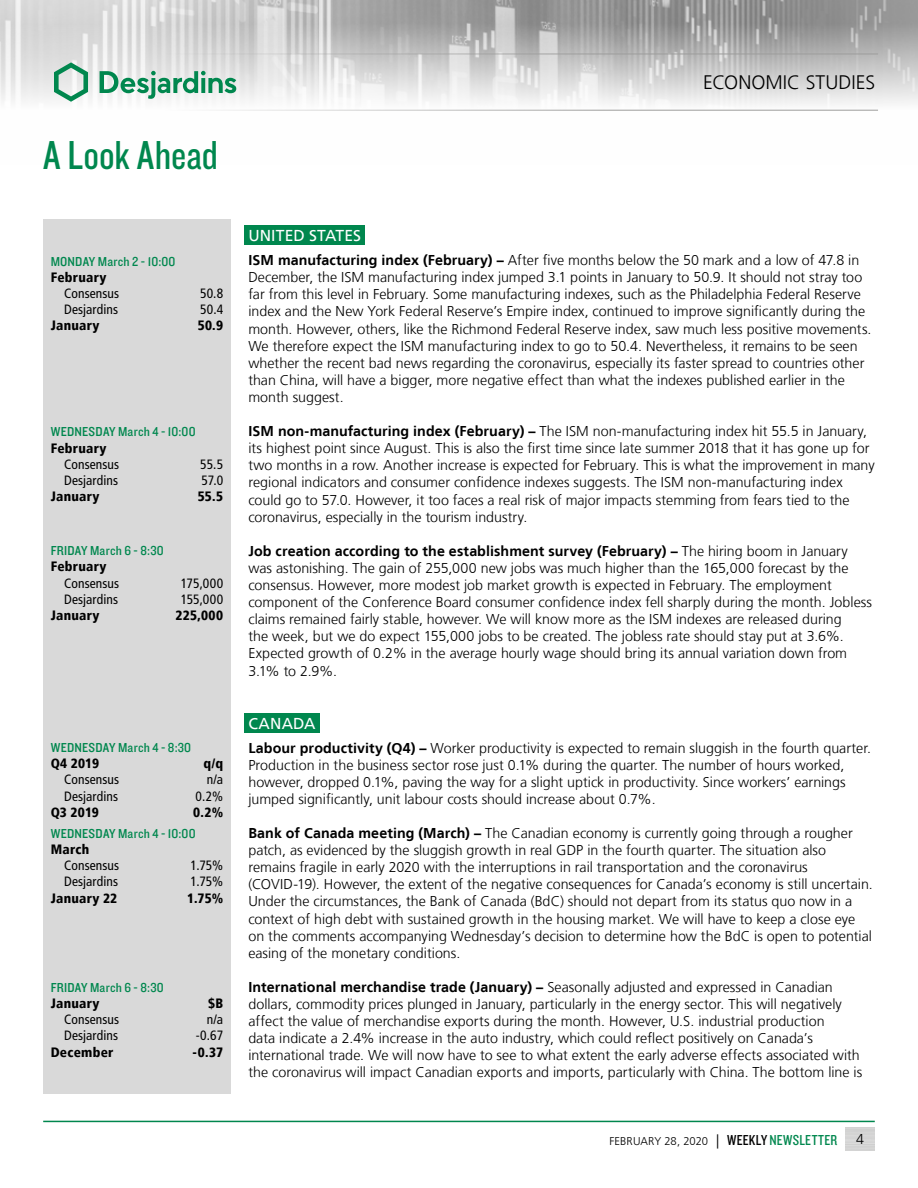
<style>
.page{position:relative;width:918px;height:1188px;background:#fff}
.page>*{position:absolute;margin:0;border:0;box-sizing:border-box;transform-origin:0 0}
.t1{font:42px "Knockout 29 Junior Ltweight";color:#00874e}
.t2{font:300 19.5px "Frutiger LT";letter-spacing:.005em;color:#000}
.t3{font:15.75px "Frutiger LT";letter-spacing:.005em;color:#fff}
.t4{font:300 14.25px/17.1px "Frutiger LT";color:#000}
.t5{font:condensed 13.5px "Frutiger LT";letter-spacing:.01em;color:#000}
.t6{font:900 condensed 13.5px "Frutiger LT";letter-spacing:.02em;color:#000}
.t7{font:13.5px "Knockout 30 Junior Welterwt";letter-spacing:.015em;color:#00874e}
.t8{font:300 11.25px "Frutiger LT";letter-spacing:-.005em;color:#000}
.s1{font-weight:700}
.s2{font-size:14.25px}
.s3{font-family:"Knockout 29 Junior Ltweight";font-weight:400;font-size:15px}
.s4{font-family:"Knockout 29 Junior Ltweight";font-weight:400;font-size:15px;color:#00874e}
</style>
<div class="page">
<img style="left:0;top:0;width:918px;height:110px">
<hr style="left:0;top:54px;width:878px;height:1px;background:#9d9d9c">
<hr style="left:0;top:110px;width:878px;height:1px;background:#9d9d9c">
<svg style="left:54px;top:62px;width:34px;height:40px"></svg>
<svg style="left:100px;top:71px;width:136px;height:28px"></svg>
<hr style="left:43px;top:1121px;width:832px;height:1px;background:#00874e">
<div style="left:43px;top:219px;width:188px;height:875px;background:#d9d9d9"></div>
<div style="left:244px;top:225px;width:121px;height:20px;background:#00874e"></div>
<div style="left:244px;top:713px;width:76px;height:20px;background:#00874e"></div>
<h1 class="t1" style="left:43px;top:128px;width:176px">A Look Ahead</h1>
<p class="t7" style="left:51px;top:252px;width:126px">MONDAY March 2 - 10:00</p>
<p class="t6" style="left:51px;top:269px;width:57px">February</p>
<p class="t5" style="left:64px;top:286px;width:57px">Consensus</p>
<p class="t5" style="left:200px;top:286px;width:25px">50.8</p>
<p class="t5" style="left:64px;top:302px;width:55px">Desjardins</p>
<p class="t5" style="left:200px;top:302px;width:25px">50.4</p>
<p class="t6" style="left:51px;top:318px;width:50px">January</p>
<p class="t6" style="left:198px;top:318px;width:27px">50.9</p>
<p class="t7" style="left:51px;top:423px;width:146px">WEDNESDAY March 4 - 10:00</p>
<p class="t6" style="left:51px;top:440px;width:57px">February</p>
<p class="t5" style="left:64px;top:456px;width:57px">Consensus</p>
<p class="t5" style="left:200px;top:456px;width:24px">55.5</p>
<p class="t5" style="left:64px;top:472px;width:55px">Desjardins</p>
<p class="t5" style="left:201px;top:472px;width:23px">57.0</p>
<p class="t6" style="left:51px;top:488px;width:50px">January</p>
<p class="t6" style="left:198px;top:488px;width:27px">55.5</p>
<p class="t7" style="left:51px;top:542px;width:115px">FRIDAY March 6 - 8:30</p>
<p class="t6" style="left:51px;top:559px;width:57px">February</p>
<p class="t5" style="left:64px;top:575px;width:57px">Consensus</p>
<p class="t5" style="left:181px;top:575px;width:44px">175,000</p>
<p class="t5" style="left:64px;top:591px;width:55px">Desjardins</p>
<p class="t5" style="left:181px;top:591px;width:44px">155,000</p>
<p class="t6" style="left:51px;top:607px;width:50px">January</p>
<p class="t6" style="left:176px;top:607px;width:49px">225,000</p>
<p class="t7" style="left:51px;top:738px;width:142px">WEDNESDAY March 4 - 8:30</p>
<p class="t6" style="left:51px;top:755px;width:50px">Q4 2019</p>
<p class="t6" style="left:203px;top:755px;width:21px">q/q</p>
<p class="t5" style="left:64px;top:772px;width:57px">Consensus</p>
<p class="t5" style="left:207px;top:772px;width:18px">n/a</p>
<p class="t5" style="left:64px;top:788px;width:55px">Desjardins</p>
<p class="t5" style="left:196px;top:788px;width:29px">0.2%</p>
<p class="t6" style="left:51px;top:804px;width:50px">Q3 2019</p>
<p class="t6" style="left:193px;top:804px;width:31px">0.2%</p>
<p class="t7" style="left:51px;top:824px;width:146px">WEDNESDAY March 4 - 10:00</p>
<p class="t6" style="left:51px;top:841px;width:40px">March</p>
<p class="t5" style="left:64px;top:858px;width:57px">Consensus</p>
<p class="t5" style="left:190px;top:858px;width:34px">1.75%</p>
<p class="t5" style="left:64px;top:874px;width:55px">Desjardins</p>
<p class="t5" style="left:190px;top:874px;width:34px">1.75%</p>
<p class="t6" style="left:51px;top:890px;width:68px">January 22</p>
<p class="t6" style="left:187px;top:890px;width:37px">1.75%</p>
<p class="t7" style="left:51px;top:978px;width:115px">FRIDAY March 6 - 8:30</p>
<p class="t6" style="left:51px;top:995px;width:50px">January</p>
<p class="t6" style="left:208px;top:995px;width:17px">$B</p>
<p class="t5" style="left:64px;top:1012px;width:57px">Consensus</p>
<p class="t5" style="left:207px;top:1012px;width:18px">n/a</p>
<p class="t5" style="left:64px;top:1028px;width:55px">Desjardins</p>
<p class="t5" style="left:196px;top:1028px;width:29px">-0.67</p>
<p class="t6" style="left:51px;top:1044px;width:64px">December</p>
<p class="t6" style="left:193px;top:1044px;width:32px">-0.37</p>
<h2 class="t2" style="left:703px;top:72px;width:174px">ECONOMIC STUDIES</h2>
<p class="t3" style="left:248px;top:227px;width:114px">UNITED STATES</p>
<p class="t4" style="left:248px;top:252px;width:625px"><span class="s1">ISM manufacturing index (February) –</span> After five months below the 50 mark and a low of 47.8 in December, the ISM manufacturing index jumped 3.1 points in January to 50.9. It should not stray too far from this level in February. Some manufacturing indexes, such as the Philadelphia Federal Reserve index and the New York Federal Reserve’s Empire index, continued to improve significantly during the month. However, others, like the Richmond Federal Reserve index, saw much less positive movements.<br>We therefore expect the ISM manufacturing index to go to 50.4. Nevertheless, it remains to be seen whether the recent bad news regarding the coronavirus, especially its faster spread to countries other than China, will have a bigger, more negative effect than what the indexes published earlier in the month suggest.</p>
<p class="t4" style="left:248px;top:423px;width:628px"><span class="s1">ISM non-manufacturing index (February) –</span> The ISM non-manufacturing index hit 55.5 in January, its highest point since August. This is also the first time since late summer 2018 that it has gone up for two months in a row. Another increase is expected for February. This is what the improvement in many regional indicators and consumer confidence indexes suggests. The ISM non-manufacturing index could go to 57.0. However, it too faces a real risk of major impacts stemming from fears tied to the coronavirus, especially in the tourism industry.</p>
<p class="t4" style="left:248px;top:543px;width:625px"><span class="s1">Job creation according to the establishment survey (February) –</span> The hiring boom in January was astonishing. The gain of 255,000 new jobs was much higher than the 165,000 forecast by the consensus. However, more modest job market growth is expected in February. The employment component of the Conference Board consumer confidence index fell sharply during the month. Jobless claims remained fairly stable, however. We will know more as the ISM indexes are released during<br>the week, but we do expect 155,000 jobs to be created. The jobless rate should stay put at 3.6%.<br>Expected growth of 0.2% in the average hourly wage should bring its annual variation down from 3.1% to 2.9%.</p>
<p class="t3" style="left:248px;top:714px;width:69px">CANADA</p>
<p class="t4" style="left:248px;top:739px;width:624px"><span class="s1">Labour productivity (Q4) –</span> Worker productivity is expected to remain sluggish in the fourth quarter.<br>Production in the business sector rose just 0.1% during the quarter. The number of hours worked, however, dropped 0.1%, paving the way for a slight uptick in productivity. Since workers’ earnings jumped significantly, unit labour costs should increase about 0.7%.</p>
<p class="t4" style="left:248px;top:825px;width:626px"><span class="s1">Bank of Canada meeting (March) –</span> The Canadian economy is currently going through a rougher patch, as evidenced by the sluggish growth in real GDP in the fourth quarter. The situation also remains fragile in early 2020 with the interruptions in rail transportation and the coronavirus (COVID‑19). However, the extent of the negative consequences for Canada’s economy is still uncertain.<br>Under the circumstances, the Bank of Canada (BdC) should not depart from its status quo now in a context of high debt with sustained growth in the housing market. We will have to keep a close eye on the comments accompanying Wednesday’s decision to determine how the BdC is open to potential easing of the monetary conditions.</p>
<p class="t4" style="left:248px;top:979px;width:615px"><span class="s1">International merchandise trade (January) –</span> Seasonally adjusted and expressed in Canadian dollars, commodity prices plunged in January, particularly in the energy sector. This will negatively affect the value of merchandise exports during the month. However, U.S. industrial production<br>data indicate a 2.4% increase in the auto industry, which could reflect positively on Canada’s international trade. We will now have to see to what extent the early adverse effects associated with the coronavirus will impact Canadian exports and imports, particularly with China. The bottom line is</p>
<p class="t8" style="left:609px;top:1135px;width:229px">FEBRUARY 28, 2020 <span class="s2">|</span> <span class="s3">WEEKLY</span> <span class="s4">NEWSLETTER</span></p>
<p class="t4" style="left:856px;top:1131px;width:9px">4</p>
</div>
